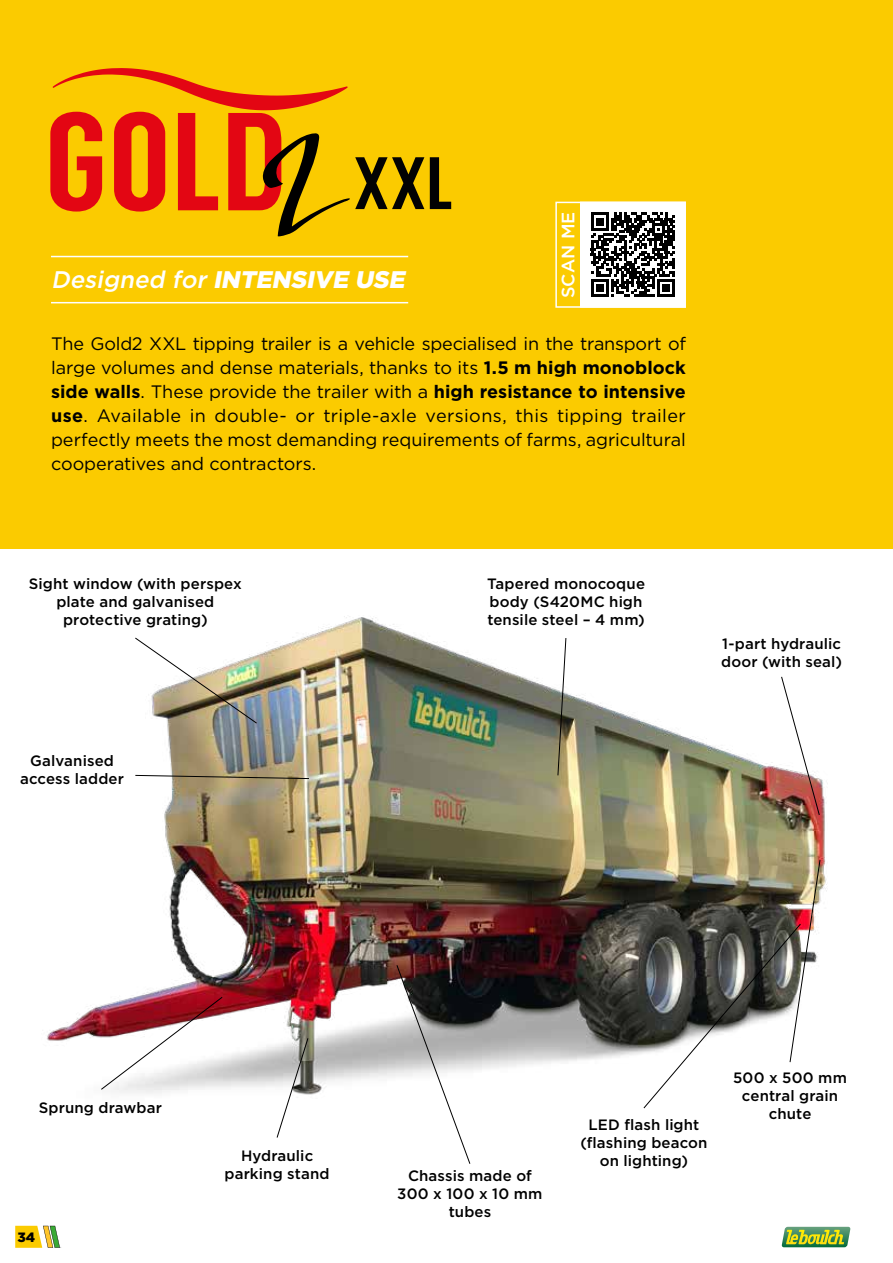
<style>
.page{position:relative;width:893px;height:1263px;background:#fff}
.page>*{position:absolute;margin:0;border:0;box-sizing:border-box;transform-origin:0 0}
.t1{font:139.05px "Langdon";color:#e30613}
.t2{font:italic 900 24px "Gotham";color:#fff}
.t3{font:18px/24px "Gotham";letter-spacing:-.005em;color:#000;text-align:justify}
.t4{font:500 18px "Gotham";color:#fff}
.t5{font:500 15px/18px "Gotham";letter-spacing:.01em;color:#000;text-align:center}
.t6{font:900 13.5px "Gotham";color:#000}
.s1{font-size:74.1px;color:#020203}
.s2{font-weight:500}
.s3{font-weight:700}
</style>
<div class="page">
<div style="left:0;top:0;width:893px;height:549px;background:#fbcb00"></div>
<svg style="left:53px;top:68px;width:295px;height:42px"></svg>
<svg style="left:262px;top:133px;width:88px;height:104px"></svg>
<img style="left:15px;top:616px;width:836px;height:632px">
<img style="left:134px;top:637px;width:124px;height:87px">
<svg style="left:135px;top:775px;width:175px;height:4px"></svg>
<svg style="left:396px;top:964px;width:75px;height:201px"></svg>
<svg style="left:100px;top:996px;width:123px;height:94px"></svg>
<svg style="left:557px;top:637px;width:10px;height:139px"></svg>
<img style="left:781px;top:676px;width:39px;height:140px">
<img style="left:643px;top:859px;width:178px;height:250px">
<svg style="left:276px;top:1037px;width:33px;height:101px"></svg>
<svg style="left:782px;top:1227px;width:68px;height:20px"></svg>
<svg style="left:15px;top:1226px;width:46px;height:22px"></svg>
<hr style="left:51px;top:302px;width:357px;height:1px;background:#fff">
<hr style="left:51px;top:256px;width:357px;height:1px;background:#fff">
<div style="left:555px;top:202px;width:131px;height:106px;background:#fbcb00;border:2px solid #fff"></div>
<div style="left:581px;top:202px;width:104px;height:105px;background:#fff"></div>
<svg style="left:591px;top:213px;width:84px;height:84px"></svg>
<div style="left:580px;top:202px;width:106px;height:106px;border:2px solid #fff"></div>
<h1 class="t1" style="left:44px;top:81px;width:410px">GOLD <span class="s1">XXL</span></h1>
<h2 class="t2" style="left:51px;top:266px;width:360px"><span class="s2">Designed for</span> INTENSIVE USE</h2>
<p class="t4" style="left:558px;top:298px;width:88px;rotate:-90deg">SCAN ME</p>
<p class="t3" style="left:51px;top:332px;width:636px">The Gold2 XXL tipping trailer is a vehicle specialised in the transport of large volumes and dense materials, thanks to its <span class="s3">1.5 m high monoblock side walls</span>. These provide the trailer with a <span class="s3">high resistance to intensive use</span>. Available in double- or triple-axle versions, this tipping trailer perfectly meets the most demanding requirements of farms, agricultural cooperatives and contractors.</p>
<p class="t5" style="left:29px;top:574px;width:214px">Sight window (with perspex plate and galvanised protective grating)</p>
<p class="t5" style="left:20px;top:751px;width:105px">Galvanised access ladder</p>
<p class="t5" style="left:487px;top:574px;width:160px;text-align:left">Tapered monocoque body (S420MC high tensile steel – 4 mm)</p>
<p class="t5" style="left:721px;top:634px;width:122px;text-align:left">1-part hydraulic door (with seal)</p>
<p class="t5" style="left:39px;top:1098px;width:125px">Sprung drawbar</p>
<p class="t6" style="left:17px;top:1229px;width:19px">34</p>
<p class="t5" style="left:580px;top:1115px;width:129px">LED flash light (flashing beacon</p>
<p class="t5" style="left:241px;top:1146px;width:74px">Hydraulic</p>
<p class="t5" style="left:600px;top:1151px;width:90px">on lighting)</p>
<p class="t5" style="left:225px;top:1164px;width:107px">parking stand</p>
<p class="t5" style="left:397px;top:1166px;width:147px">Chassis made of<br>300 x 100 x 10 mm tubes</p>
<p class="t5" style="left:733px;top:1068px;width:115px">500 x 500 mm central grain chute</p>
</div>
